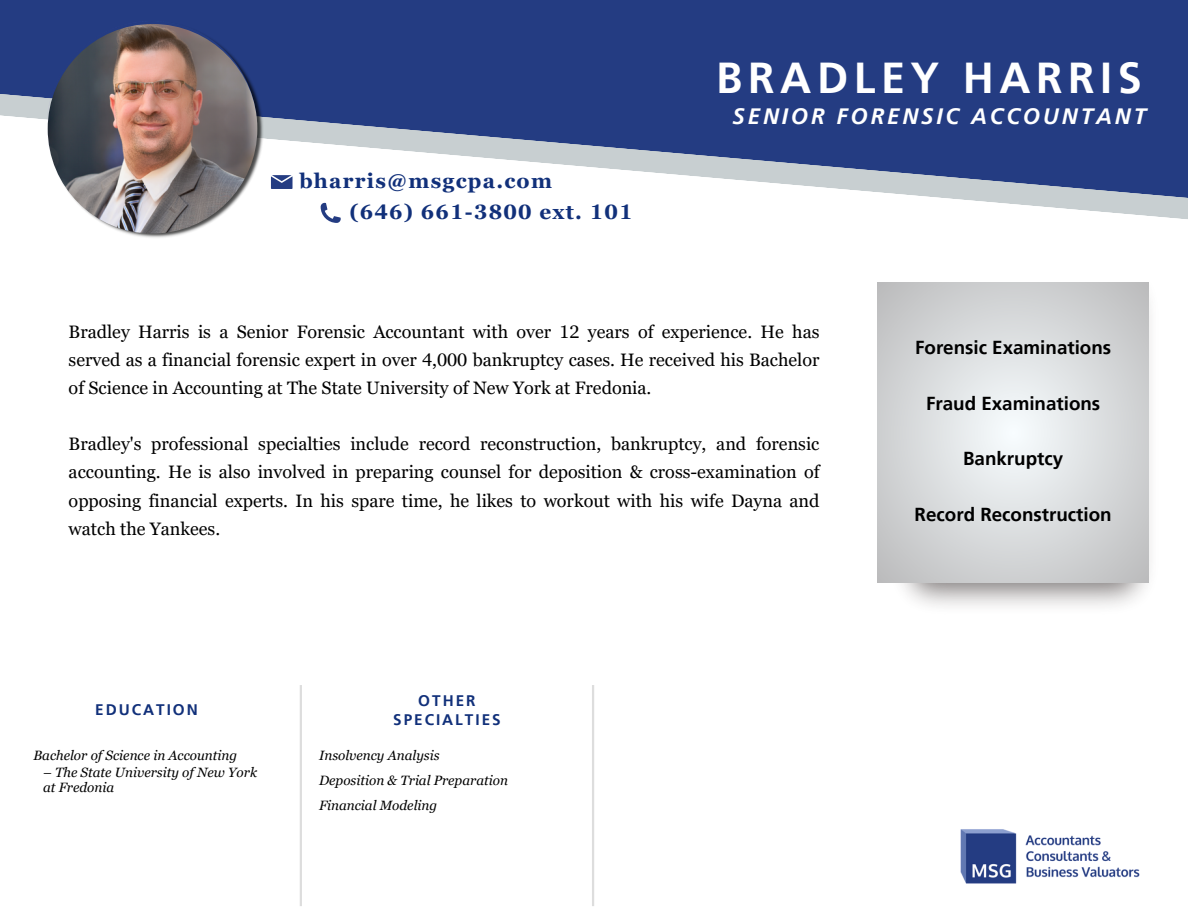
<style>
.page{position:relative;width:1188px;height:918px;background:#fff}
.page>*{position:absolute;margin:0;border:0;box-sizing:border-box;transform-origin:0 0}
.t1{font:700 43.2px "Frutiger LT Pro";letter-spacing:.13em;color:#fff}
.t2{font:italic 700 22.2px "Frutiger LT Pro";letter-spacing:.13em;color:#fff}
.t3{font:700 20.7px "Georgia Pro";letter-spacing:.06em;color:#11307a}
.t4{font:700 18.75px "Frutiger LT Pro";color:#000}
.t5{font:18px/28.2px "Georgia Pro";color:#000;text-align:justify}
.t6{font:700 15.3px "Frutiger LT Pro";letter-spacing:.13em;color:#11307a}
.t7{font:italic 13.5px "Georgia Pro";color:#000}
</style>
<div class="page">
<svg style="left:320px;top:201px;width:868px;height:18px"></svg>
<svg style="left:0;top:74px;width:1188px;height:127px;fill:#243c82"></svg>
<div style="left:0;top:0;width:1188px;height:74px;background:#243c82"></div>
<svg style="left:878px;top:283px;width:271px;height:299px;background:#d6d8da"></svg>
<img style="left:960px;top:829px;width:180px;height:55px">
<hr style="left:300px;top:685px;width:2px;height:221px;background:#737373">
<hr style="left:592px;top:685px;width:2px;height:221px;background:#737373">
<img style="left:48px;top:24px;width:216px;height:214px">
<img style="left:48px;top:24px;width:209px;height:210px;border-radius:50%">
<svg style="left:271px;top:175px;width:21px;height:14px"></svg>
<svg style="left:321px;top:203px;width:20px;height:20px"></svg>
<p class="t3" style="left:299px;top:169px;width:254px">bharris@msgcpa.com</p>
<p class="t3" style="left:349px;top:200px;width:285px">(646) 661-3800 ext. 101</p>
<p class="t1" style="left:716px;top:51px;width:427px">BRADLEY HARRIS</p>
<p class="t2" style="left:733px;top:103px;width:415px">SENIOR FORENSIC ACCOUNTANT</p>
<p class="t5" style="left:69px;top:317px;width:752px">Bradley Harris is a Senior Forensic Accountant with over 12 years of experience. He has served as a financial forensic expert in over 4,000 bankruptcy cases. He received his Bachelor of Science in Accounting at The State University of New York at Fredonia.</p>
<p class="t5" style="left:69px;top:430px;width:752px">Bradley's professional specialties include record reconstruction, bankruptcy, and forensic accounting. He is also involved in preparing counsel for deposition &amp; cross-examination of opposing financial experts. In his spare time, he likes to workout with his wife Dayna and watch the Yankees.</p>
<p class="t6" style="left:95px;top:700px;width:104px">EDUCATION</p>
<p class="t7" style="left:33px;top:748px;width:205px">Bachelor of Science in Accounting</p>
<p class="t7" style="left:43px;top:765px;width:215px">– The State University of New York</p>
<p class="t7" style="left:43px;top:779px;width:73px">at Fredonia</p>
<p class="t6" style="left:418px;top:691px;width:59px">OTHER</p>
<p class="t6" style="left:393px;top:710px;width:109px">SPECIALTIES</p>
<p class="t7" style="left:319px;top:748px;width:122px">Insolvency Analysis</p>
<p class="t7" style="left:319px;top:773px;width:190px">Deposition &amp; Trial Preparation</p>
<p class="t7" style="left:319px;top:798px;width:120px">Financial Modeling</p>
<p class="t4" style="left:915px;top:336px;width:198px">Forensic Examinations</p>
<p class="t4" style="left:926px;top:392px;width:176px">Fraud Examinations</p>
<p class="t4" style="left:963px;top:447px;width:102px">Bankruptcy</p>
<p class="t4" style="left:915px;top:503px;width:199px">Record Reconstruction</p>
</div>
